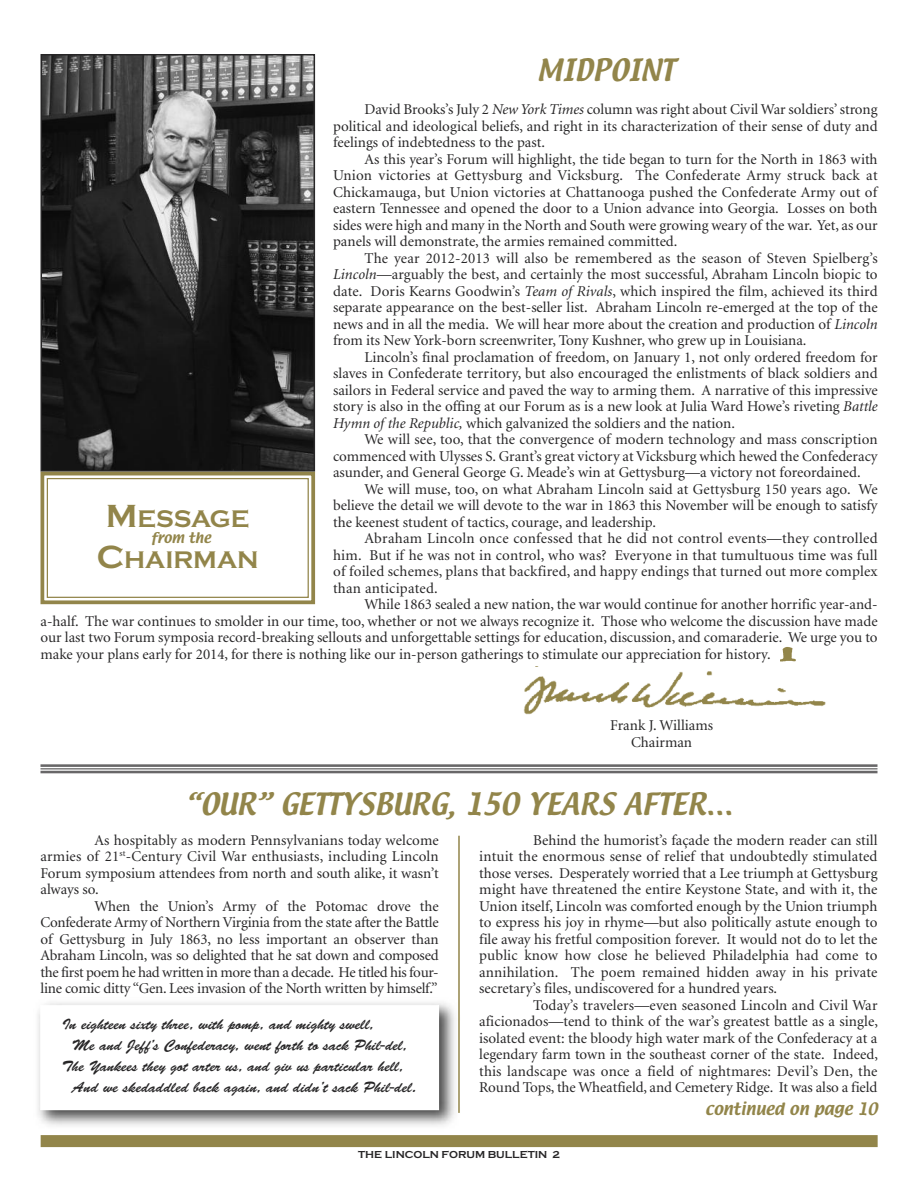
<style>
.page{position:relative;width:918px;height:1188px;background:#fff}
.page>*{position:absolute;margin:0;border:0;box-sizing:border-box;transform-origin:0 0}
.t1{font:27px "Textile";color:#92854a}
.t2{font:700 24.9px "Copperplate Gothic";color:#92854a}
.t3{font:15px/16.5px "Minion";color:#272627;text-align:justify}
.t4{font:15px "Brush Script";color:#272627}
.t5{font:15px "Textile";color:#92854a}
.t6{font:12.9px "Textile";color:#92854a}
.t7{font:700 10.5px "Copperplate Gothic";color:#272627}
.s1{font-style:italic}
.s2{font-size:33.3px}
</style>
<div class="page">
<img style="left:523px;top:671px;width:303px;height:44px">
<img style="left:38px;top:1002px;width:417px;height:124px">
<div style="left:41px;top:1006px;width:397px;height:104px;background:#fff"></div>
<img style="left:781px;top:647px;width:15px;height:15px">
<img style="left:44px;top:57px;width:268px;height:412px">
<div style="left:41px;top:54px;width:274px;height:418px;border:2px solid #272627"></div>
<div style="left:42px;top:474px;width:271px;height:128px;border:5px solid #fff"></div>
<div style="left:40px;top:472px;width:275px;height:132px;border:4px solid #92854a"></div>
<div style="left:47px;top:478px;width:262px;height:120px;border:1px solid #92854a"></div>
<div style="left:41px;top:1135px;width:837px;height:12px;background:#92854a"></div>
<hr style="left:40px;top:764px;width:838px;height:3px;background:#686768">
<hr style="left:40px;top:768px;width:838px;height:1px;background:#686768">
<hr style="left:40px;top:771px;width:838px;height:2px;background:#686768">
<hr style="left:458px;top:836px;width:2px;height:277px;background:#92854a">
<h1 class="t1" style="left:536px;top:56px;width:139px">MIDPOINT</h1>
<p class="t3" style="left:333px;top:102px;width:546px;text-indent:31px">David Brooks’s July 2 <span class="s1">New York Times</span> column was right about Civil War soldiers’strong political and ideological beliefs, and right in its characterization of their sense of duty and feelings of indebtedness to the past.</p>
<p class="t3" style="left:333px;top:152px;width:546px;text-indent:31px">As this year’s Forum will highlight, the tide began to turn for the North in 1863 with Union victories at Gettysburg and Vicksburg. The Confederate Army struck back at Chickamauga, but Union victories at Chattanooga pushed the Confederate Army out of eastern Tennessee and opened the door to a Union advance into Georgia. Losses on both sides were high and many in the North and South were growing weary of the war. Yet, as our panels will demonstrate, the armies remained committed.</p>
<p class="t3" style="left:333px;top:251px;width:546px;text-indent:31px">The year 2012-2013 will also be remembered as the season of Steven Spielberg’s <span class="s1">Lincoln</span>—arguably the best, and certainly the most successful, Abraham Lincoln biopic to date. Doris Kearns Goodwin’s <span class="s1">Team of Rivals</span>, which inspired the film, achieved its third separate appearance on the best-seller list. Abraham Lincoln re-emerged at the top of the news and in all the media. We will hear more about the creation and production of <span class="s1">Lincoln </span>from its New York-born screenwriter, Tony Kushner, who grew up in Louisiana.</p>
<p class="t3" style="left:333px;top:350px;width:546px;text-indent:31px">Lincoln’s final proclamation of freedom, on January 1, not only ordered freedom for slaves in Confederate territory, but also encouraged the enlistments of black soldiers and sailors in Federal service and paved the way to arming them. A narrative of this impressive story is also in the offing at our Forum as is a new look at Julia Ward Howe’s riveting <span class="s1">Battle Hymn of the Republic,</span> which galvanized the soldiers and the nation.</p>
<p class="t3" style="left:333px;top:432px;width:546px;text-indent:31px">We will see, too, that the convergence of modern technology and mass conscription commenced with Ulysses S. Grant’s great victory at Vicksburg which hewed the Confederacy asunder, and General George G. Meade’s win at Gettysburg—a victory not foreordained.</p>
<p class="t3" style="left:333px;top:482px;width:546px;text-indent:31px">We will muse, too, on what Abraham Lincoln said at Gettysburg 150 years ago. We believe the detail we will devote to the war in 1863 this November will be enough to satisfy the keenest student of tactics, courage, and leadership.</p>
<p class="t3" style="left:333px;top:531px;width:546px;text-indent:31px">Abraham Lincoln once confessed that he did not control events—they controlled him. But if he was not in control, who was? Everyone in that tumultuous time was full of foiled schemes, plans that backfired, and happy endings that turned out more complex than anticipated.</p>
<p class="t3" style="left:41px;top:597px;width:839px;text-indent:324px">While 1863 sealed a new nation, the war would continue for another horrific year-and&shy;a-half. The war continues to smolder in our time, too, whether or not we always recognize it. Those who welcome the discussion have made our last two Forum symposia record-breaking sellouts and unforgettable settings for education, discussion, and comaraderie. We urge you to make your plans early for 2014, for there is nothing like our in-person gatherings to stimulate our appreciation for history.</p>
<h2 class="t2" style="left:106px;top:503px;width:145px"><span class="s2">M</span>ESSAGE</h2>
<p class="t6" style="left:151px;top:531px;width:62px">from the</p>
<h2 class="t2" style="left:97px;top:545px;width:163px"><span class="s2">C</span>HAIRMAN</h2>
<p class="t3" style="left:610px;top:718px;width:104px;text-align:center">Frank J. Williams<br>Chairman</p>
<h1 class="t1" style="left:185px;top:790px;width:550px">“OUR” GETTYSBURG, 150 YEARS AFTER…</h1>
<p class="t3" style="left:40px;top:833px;width:400px;text-indent:54px">As hospitably as modern Pennsylvanians today welcome armies of 21<sup>st</sup>-Century Civil War enthusiasts, including Lincoln Forum symposium attendees from north and south alike, it wasn’t always so.</p>
<p class="t3" style="left:40px;top:899px;width:400px;text-indent:54px">When the Union’s Army of the Potomac drove the Confederate Army of Northern Virginia from the state after the Battle of Gettysburg in July 1863, no less important an observer than Abraham Lincoln, was so delighted that he sat down and composed the first poem he had written in more than a decade. He titled his four&shy;line comic ditty “Gen. Lees invasion of the North written by himself.”</p>
<p class="t4" style="left:62px;top:1019px;width:314px">In eighteen sixty three, with pomp, and mighty swell,</p>
<p class="t4" style="left:72px;top:1040px;width:337px">Me and Jeff’s Confederacy, went forth to sack Phil-del,</p>
<p class="t4" style="left:62px;top:1061px;width:343px">The Yankees they got arter us, and giv us particular hell,</p>
<p class="t4" style="left:72px;top:1082px;width:346px">And we skedaddled back again, and didn’t sack Phil-del.</p>
<p class="t3" style="left:479px;top:833px;width:400px;text-indent:54px">Behind the humorist’s façade the modern reader can still intuit the enormous sense of relief that undoubtedly stimulated those verses. Desperately worried that a Lee triumph at Gettysburg might have threatened the entire Keystone State, and with it, the Union itself, Lincoln was comforted enough by the Union triumph to express his joy in rhyme—but also politically astute enough to file away his fretful composition forever. It would not do to let the public know how close he believed Philadelphia had come to annihilation. The poem remained hidden away in his private secretary’s files, undiscovered for a hundred years.</p>
<p class="t3" style="left:479px;top:998px;width:400px;text-indent:54px">Today’s travelers—even seasoned Lincoln and Civil War aficionados—tend to think of the war’s greatest battle as a single, isolated event: the bloody high water mark of the Confederacy at a legendary farm town in the southeast corner of the state. Indeed, this landscape was once a field of nightmares: Devil’s Den, the Round Tops, the Wheatfield, and Cemetery Ridge. It was also a field</p>
<p class="t5" style="left:705px;top:1101px;width:174px">continued on page 10</p>
<p class="t7" style="left:358px;top:1148px;width:203px">THE LINCOLN FORUM BULLETIN 2</p>
</div>
